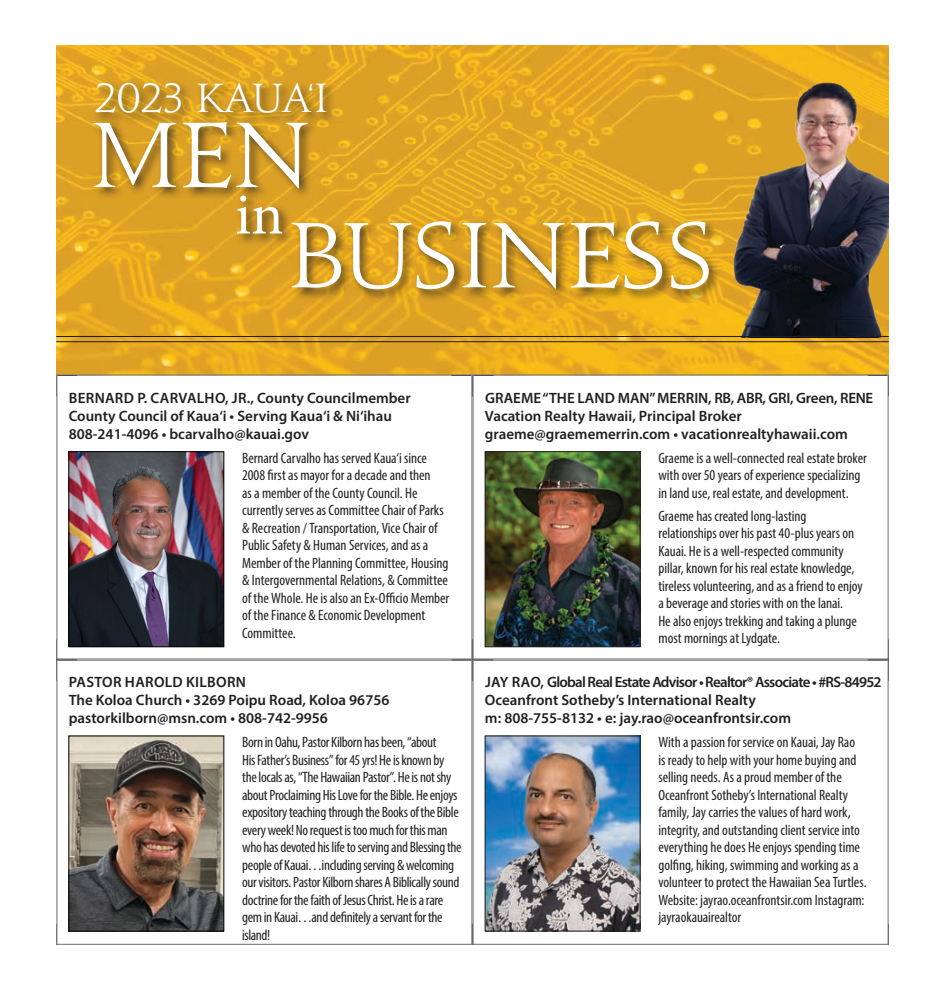
<style>
.page{position:relative;width:945px;height:990px;background:#fff}
.page>*{position:absolute;margin:0;border:0;box-sizing:border-box;transform-origin:0 0}
.t1{font:83.75px "Jupiter Pro";color:#fff}
.t2{font:59.38px "Minion Pro";color:#fff}
.t3{font:36.88px "Jupiter Pro";color:#fff}
.t4{font:condensed 15px/17.5px "Myriad Pro";letter-spacing:-.005em;color:#231f20}
.t5{font:600 15px/18px "Myriad Pro";color:#231f20}
.t6{font:condensed 15px/17.5px "Myriad Pro";letter-spacing:-.025em;color:#231f20}
</style>
<div class="page">
<img style="left:56px;top:45px;width:832px;height:329px">
<div style="left:91px;top:119px;width:228px;height:81px;background:#231f20;opacity:.75"></div>
<div style="left:93px;top:80px;width:245px;height:45px;background:#231f20;opacity:.75"></div>
<div style="left:289px;top:218px;width:432px;height:84px;background:#231f20;opacity:.75"></div>
<div style="left:235px;top:193px;width:59px;height:53px;background:#231f20;opacity:.75"></div>
<img style="left:714px;top:45px;width:175px;height:293px">
<hr style="left:56px;top:341px;width:833px;height:1px;background:#231f20">
<hr style="left:56px;top:336px;width:833px;height:1px;background:#231f20">
<img style="left:71px;top:454px;width:151px;height:191px">
<div style="left:69px;top:452px;width:155px;height:195px;border:1px solid #020304"></div>
<img style="left:487px;top:454px;width:151px;height:191px">
<div style="left:485px;top:452px;width:155px;height:195px;border:1px solid #231f20"></div>
<img style="left:71px;top:738px;width:151px;height:191px">
<div style="left:69px;top:736px;width:155px;height:195px;border:1px solid #020304"></div>
<svg style="left:68px;top:639px;width:9px;height:9px"></svg>
<svg style="left:68px;top:924px;width:9px;height:8px"></svg>
<img style="left:487px;top:738px;width:151px;height:191px">
<div style="left:485px;top:736px;width:155px;height:195px;border:1px solid #231f20"></div>
<svg style="left:484px;top:639px;width:9px;height:9px"></svg>
<svg style="left:484px;top:924px;width:9px;height:8px"></svg>
<div style="left:56px;top:374px;width:416px;height:286px;border:1px solid #888a8d"></div>
<div style="left:472px;top:374px;width:417px;height:286px;border:1px solid #888a8d"></div>
<div style="left:56px;top:660px;width:416px;height:285px;border:1px solid #888a8d"></div>
<div style="left:472px;top:660px;width:417px;height:285px;border:1px solid #888a8d"></div>
<h3 class="t3" style="left:95px;top:69px;width:234px">2023 KAUA‘I</h3>
<h1 class="t1" style="left:90px;top:90px;width:222px">MEN</h1>
<h2 class="t2" style="left:235px;top:175px;width:50px">in</h2>
<h1 class="t1" style="left:288px;top:190px;width:427px">BUSINESS</h1>
<p class="t5" style="left:69px;top:388px;width:343px">BERNARD P. CARVALHO, JR., County Councilmember<br>County Council of Kaua‘i • Serving Kaua‘i &amp; Ni‘ihau<br>808-241-4096 • bcarvalho@kauai.gov</p>
<p class="t4" style="left:242px;top:449px;width:209px">Bernard Carvalho has served Kaua‘i since 2008 first as mayor for a decade and then<br>as a member of the County Council. He currently serves as Committee Chair of Parks &amp; Recreation / Transportation, Vice Chair of Public Safety &amp; Human Services, and as a Member of the Planning Committee, Housing &amp; Intergovernmental Relations, &amp; Committee of the Whole. He is also an Ex-Officio Member of the Finance &amp; Economic Development Committee.</p>
<p class="t5" style="left:69px;top:672px;width:322px">PASTOR HAROLD KILBORN<br>The Koloa Church • 3269 Poipu Road, Koloa 96756 pastorkilborn@msn.com • 808-742-9956</p>
<p class="t6" style="left:242px;top:733px;width:221px">Born in Oahu, Pastor Kilborn has been, “about<br>His Father’s Business” for 45 yrs! He is known by the locals as, “The Hawaiian Pastor”. He is not shy about Proclaiming His Love for the Bible. He enjoys expository teaching through the Books of the Bible every week! No request is too much for this man who has devoted his life to serving and Blessing the people of Kauai…including serving &amp; welcoming our visitors. Pastor Kilborn shares A Biblically sound doctrine for the faith of Jesus Christ. He is a rare gem in Kauai…and definitely a servant for the island!</p>
<p class="t5" style="left:485px;top:388px;width:390px">GRAEME “THE LAND MAN” MERRIN, RB, ABR, GRI, Green, RENE<br>Vacation Realty Hawaii, Principal Broker graeme@graememerrin.com • vacationrealtyhawaii.com</p>
<p class="t4" style="left:658px;top:449px;width:210px">Graeme is a well-connected real estate broker with over 50 years of experience specializing in land use, real estate, and development.</p>
<p class="t4" style="left:658px;top:507px;width:206px">Graeme has created long-lasting relationships over his past 40-plus years on Kauai. He is a well-respected community pillar, known for his real estate knowledge, tireless volunteering, and as a friend to enjoy a beverage and stories with on the lanai.<br>He also enjoys trekking and taking a plunge most mornings at Lydgate.</p>
<p class="t5" style="left:485px;top:672px;width:398px">JAY RAO, Global Real Estate Advisor • Realtor® Associate • #RS-84952<br>Oceanfront Sotheby’s International Realty<br>m: 808-755-8132 • e: jay.rao@oceanfrontsir.com</p>
<p class="t4" style="left:658px;top:733px;width:210px">With a passion for service on Kauai, Jay Rao<br>is ready to help with your home buying and selling needs. As a proud member of the Oceanfront Sotheby’s International Realty family, Jay carries the values of hard work, integrity, and outstanding client service into everything he does He enjoys spending time golfing, hiking, swimming and working as a volunteer to protect the Hawaiian Sea Turtles.<br>Website: jayrao.oceanfrontsir.com Instagram: jayraokauairealtor</p>
</div>
